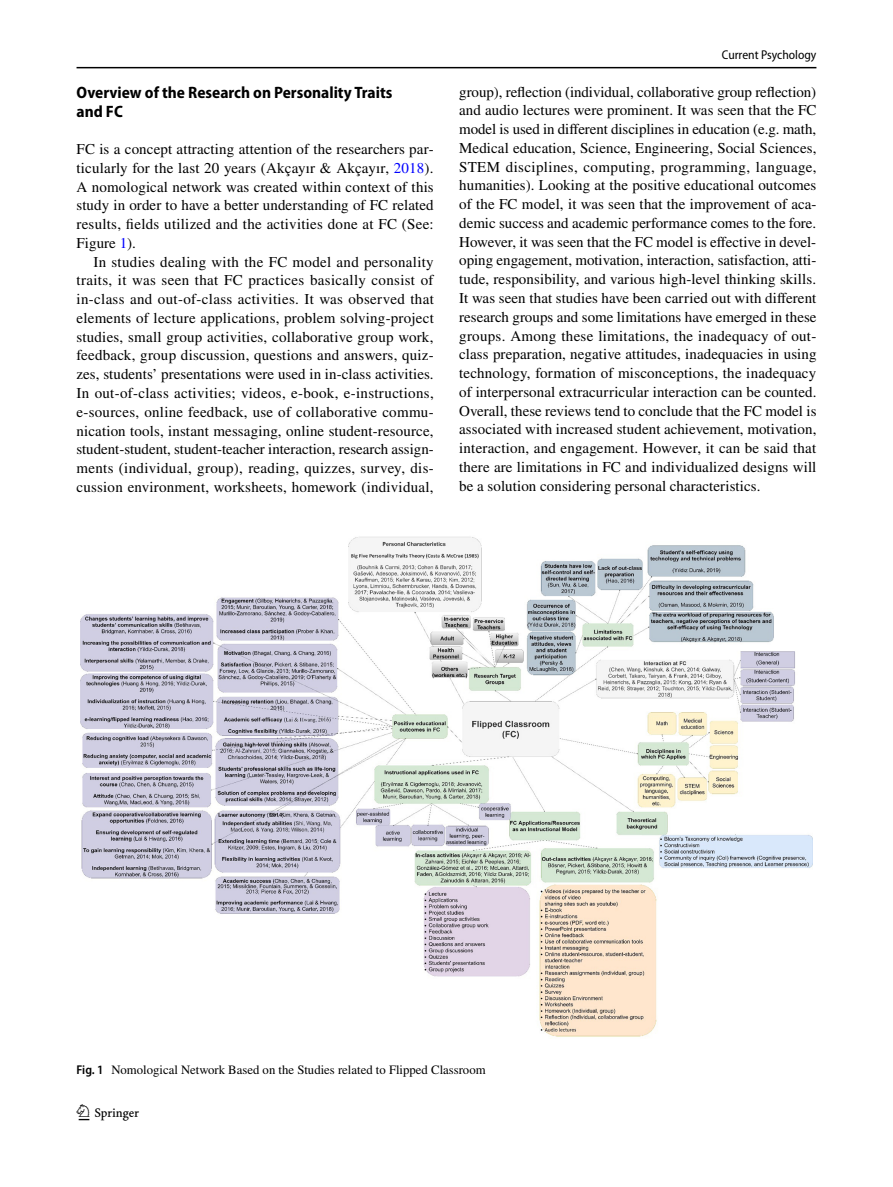
<style>
.page{position:relative;width:893px;height:1187px;background:#fff}
.page>*{position:absolute;margin:0;border:0;box-sizing:border-box;transform-origin:0 0}
.t1{font:22.5px "Springnew Regular 2";color:#000}
.t2{font:700 semi-condensed 16.5px/18.8px "Myriad Pro";color:#000}
.t3{font:15px/18.8px "STIX";letter-spacing:.015em;color:#000;text-align:justify}
.t4{font:12.75px "STIX";color:#000}
.t5{font:semi-condensed 12.75px "Myriad Pro";color:#000}
.s1{color:#00f}
.s2{font-family:"Myriad Pro";font-weight:600;font-stretch:semi-condensed}
</style>
<div class="page">
<hr style="left:77px;top:67px;width:739px;height:1px;background:#000">
<img style="left:81px;top:536px;width:731px;height:501px">
<p class="t2" style="left:77px;top:83px;width:317px">Overview of the Research on Personality Traits and FC</p>
<p class="t3" style="left:77px;top:141px;width:359px">FC is a concept attracting attention of the researchers par&shy;ticularly for the last 20 years (Akçayır &amp; Akçayır, <span class="s1">2018</span>).<br>A nomological network was created within context of this study in order to have a better understanding of FC related results, fields utilized and the activities done at FC (See:<br>Figure <span class="s1">1</span>).</p>
<p class="t3" style="left:77px;top:253px;width:359px;text-indent:17px">In studies dealing with the FC model and personality traits, it was seen that FC practices basically consist of in-class and out-of-class activities. It was observed that elements of lecture applications, problem solving-project studies, small group activities, collaborative group work, feedback, group discussion, questions and answers, quiz&shy;zes, students’ presentations were used in in-class activities.<br>In out-of-class activities; videos, e-book, e-instructions, e-sources, online feedback, use of collaborative commu&shy;nication tools, instant messaging, online student-resource, student-student, student-teacher interaction, research assign&shy;ments (individual, group), reading, quizzes, survey, dis&shy;cussion environment, worksheets, homework (individual,</p>
<p class="t5" style="left:722px;top:48px;width:96px">Current Psychology</p>
<p class="t3" style="left:459px;top:83px;width:359px">group), reflection (individual, collaborative group reflection) and audio lectures were prominent. It was seen that the FC model is used in different disciplines in education (e.g. math, Medical education, Science, Engineering, Social Sciences, STEM disciplines, computing, programming, language, humanities). Looking at the positive educational outcomes of the FC model, it was seen that the improvement of aca&shy;demic success and academic performance comes to the fore.<br>However, it was seen that the FC model is effective in devel&shy;oping engagement, motivation, interaction, satisfaction, atti&shy;tude, responsibility, and various high-level thinking skills.<br>It was seen that studies have been carried out with different research groups and some limitations have emerged in these groups. Among these limitations, the inadequacy of out&shy;class preparation, negative attitudes, inadequacies in using technology, formation of misconceptions, the inadequacy of interpersonal extracurricular interaction can be counted.<br>Overall, these reviews tend to conclude that the FC model is associated with increased student achievement, motivation, interaction, and engagement. However, it can be said that there are limitations in FC and individualized designs will be a solution considering personal characteristics.</p>
<p class="t4" style="left:77px;top:1060px;width:411px"><span class="s2">Fig. 1</span> Nomological Network Based on the Studies related to Flipped Classroom</p>
<h1 class="t1" style="left:79px;top:1104px;width:62px">1 3</h1>
</div>
